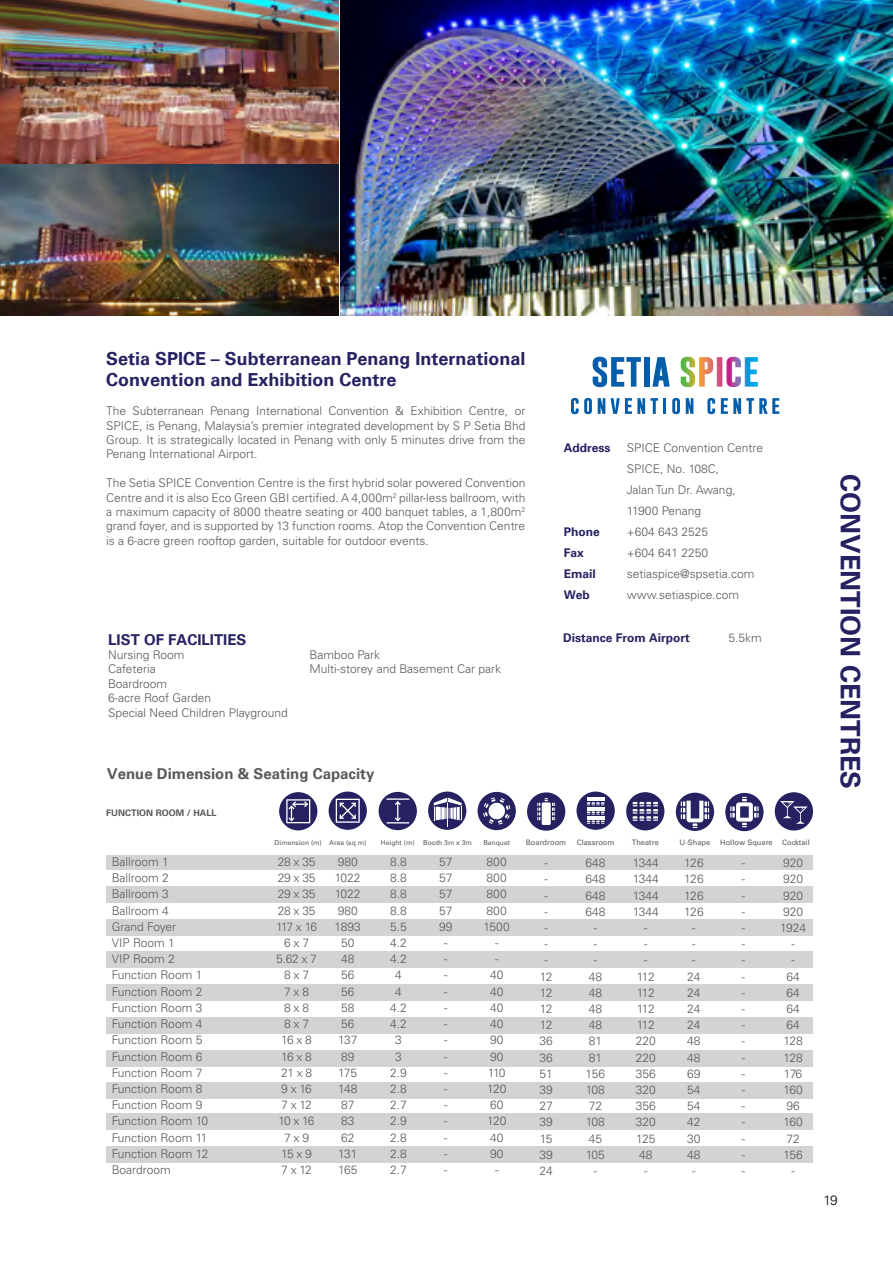
<style>
.page{position:relative;width:893px;height:1263px;background:#fff}
.page>*{position:absolute;margin:0;border:0;box-sizing:border-box;transform-origin:0 0}
.t1{font:700 27px "Univers";color:#262262}
.t2{font:700 18px/21.6px "Univers";color:#262262}
.t3{font:700 15px "Univers";color:#58595b}
.t4{font:700 15px "Univers";color:#262262}
.t5{font:300 13.5px "Univers LT Std";color:#000}
.t6{font:300 12px/16.2px "Univers LT Std";color:#58595b;text-align:center}
.t7{font:300 12px/16.2px "Univers LT Std";letter-spacing:-.075em;color:#58595b;text-align:center}
.t8{font:700 12px/21px "Univers";color:#262262}
.t9{font:700 9px "Univers";color:#58595b}
.t10{font:7.5px "Univers LT Std";color:#58595b}
.t11{font:6.75px "Univers LT Std";color:#58595b}
</style>
<div class="page">
<img style="left:340px;top:0;width:553px;height:316px">
<img style="left:0;top:0;width:338px;height:163px">
<img style="left:0;top:165px;width:338px;height:151px">
<div style="left:106px;top:855px;width:707px;height:14px;background:#d1d3d4"></div>
<div style="left:106px;top:886px;width:707px;height:16px;background:#d1d3d4"></div>
<div style="left:106px;top:919px;width:707px;height:16px;background:#d1d3d4"></div>
<div style="left:106px;top:952px;width:707px;height:16px;background:#d1d3d4"></div>
<div style="left:106px;top:984px;width:707px;height:17px;background:#d1d3d4"></div>
<div style="left:106px;top:1017px;width:707px;height:16px;background:#d1d3d4"></div>
<div style="left:106px;top:1113px;width:707px;height:17px;background:#d1d3d4"></div>
<div style="left:106px;top:1050px;width:707px;height:16px;background:#d1d3d4"></div>
<div style="left:106px;top:1146px;width:707px;height:16px;background:#d1d3d4"></div>
<div style="left:106px;top:1083px;width:707px;height:16px;background:#d1d3d4"></div>
<svg style="left:725px;top:793px;width:39px;height:38px"></svg>
<svg style="left:730px;top:797px;width:29px;height:30px"></svg>
<div style="left:676px;top:793px;width:38px;height:38px;background:#262262;border-radius:50%"></div>
<svg style="left:681px;top:801px;width:28px;height:27px"></svg>
<div style="left:626px;top:792px;width:38px;height:38px;background:#262262;border-radius:50%"></div>
<svg style="left:633px;top:802px;width:25px;height:19px"></svg>
<svg style="left:576px;top:791px;width:39px;height:39px"></svg>
<svg style="left:587px;top:802px;width:17px;height:3px"></svg>
<hr style="left:587px;top:798px;width:17px;height:3px;background:#fff">
<hr style="left:587px;top:807px;width:17px;height:3px;background:#fff">
<svg style="left:587px;top:811px;width:17px;height:13px"></svg>
<hr style="left:587px;top:816px;width:17px;height:3px;background:#fff">
<div style="left:527px;top:792px;width:38px;height:39px;background:#262262;border-radius:50%"></div>
<div style="left:542px;top:802px;width:9px;height:23px;background:#fff"></div>
<svg style="left:537px;top:798px;width:18px;height:22px"></svg>
<div style="left:478px;top:792px;width:38px;height:38px;background:#262262;border-radius:50%"></div>
<svg style="left:483px;top:797px;width:33px;height:30px"></svg>
<div style="left:379px;top:792px;width:38px;height:38px;background:#262262;border-radius:50%"></div>
<hr style="left:386px;top:798px;width:23px;height:2px;background:#fff">
<svg style="left:386px;top:801px;width:23px;height:22px"></svg>
<svg style="left:329px;top:791px;width:38px;height:39px"></svg>
<svg style="left:336px;top:799px;width:24px;height:24px"></svg>
<div style="left:279px;top:792px;width:38px;height:38px;background:#262262;border-radius:50%"></div>
<svg style="left:286px;top:799px;width:24px;height:24px"></svg>
<div style="left:428px;top:791px;width:38px;height:39px;background:#262262;border-radius:50%"></div>
<svg style="left:434px;top:798px;width:28px;height:28px"></svg>
<div style="left:775px;top:792px;width:38px;height:38px;background:#262262;border-radius:50%"></div>
<svg style="left:780px;top:801px;width:28px;height:23px"></svg>
<svg style="left:571px;top:398px;width:21px;height:16px"></svg>
<svg style="left:598px;top:398px;width:7px;height:16px"></svg>
<svg style="left:611px;top:398px;width:47px;height:16px"></svg>
<hr style="left:663px;top:398px;width:3px;height:16px;background:#045da9">
<svg style="left:672px;top:398px;width:8px;height:16px"></svg>
<svg style="left:686px;top:398px;width:7px;height:16px"></svg>
<svg style="left:707px;top:398px;width:8px;height:16px"></svg>
<svg style="left:721px;top:398px;width:58px;height:16px"></svg>
<svg style="left:681px;top:357px;width:77px;height:30px"></svg>
<svg style="left:593px;top:357px;width:48px;height:30px"></svg>
<div style="left:644px;top:357px;width:6px;height:30px;background:#045da9"></div>
<svg style="left:652px;top:357px;width:18px;height:30px"></svg>
<h2 class="t2" style="left:106px;top:348px;width:421px">Setia SPICE – Subterranean Penang International<br>Convention and Exhibition Centre</h2>
<p class="t6" style="left:106px;top:404px;width:421px;line-height:14.4px;text-align:justify">The Subterranean Penang International Convention &amp; Exhibition Centre, or SPICE, is Penang, Malaysia’s premier integrated development by S P Setia Bhd Group. It is strategically located in Penang with only 5 minutes drive from the Penang International Airport.</p>
<p class="t6" style="left:106px;top:476px;width:421px;line-height:14.4px;text-align:justify">The Setia SPICE Convention Centre is the first hybrid solar powered Convention Centre and it is also Eco Green GBI certified. A 4,000m<sup>2</sup> pillar-less ballroom, with a maximum capacity of 8000 theatre seating or 400 banquet tables, a 1,800m<sup>2 </sup>grand foyer, and is supported by 13 function rooms. Atop the Convention Centre is a 6-acre green rooftop garden, suitable for outdoor events.</p>
<p class="t4" style="left:108px;top:630px;width:140px">LIST OF FACILITIES</p>
<p class="t6" style="left:108px;top:647px;width:181px;line-height:14.4px;text-align:left">Nursing Room<br>Cafeteria<br>Boardroom<br>6-acre Roof Garden<br>Special Need Children Playground</p>
<p class="t6" style="left:310px;top:647px;width:193px;line-height:14.4px;text-align:left">Bamboo Park<br>Multi-storey and Basement Car park</p>
<p class="t3" style="left:107px;top:765px;width:269px">Venue Dimension &amp; Seating Capacity</p>
<p class="t9" style="left:106px;top:807px;width:112px">FUNCTION ROOM / HALL</p>
<p class="t8" style="left:564px;top:437px;width:48px">Address</p>
<p class="t8" style="left:564px;top:521px;width:37px">Phone<br>Fax<br>Email<br>Web</p>
<p class="t6" style="left:627px;top:437px;width:138px;line-height:21px;text-align:left">SPICE Convention Centre<br>SPICE, No. 108C,<br>Jalan Tun Dr. Awang,<br>11900 Penang<br>+604 643 2525<br>+604 641 2250 setiaspice@spsetia.com www.setiaspice.com</p>
<p class="t8" style="left:563px;top:628px;width:128px">Distance From Airport</p>
<p class="t6" style="left:729px;top:630px;width:35px">5.5km</p>
<p class="t6" style="left:112px;top:854px;width:98px;text-align:left">Ballroom 1<br>Ballroom 2<br>Ballroom 3<br>Ballroom 4<br>Grand Foyer<br>VIP Room 1<br>VIP Room 2<br>Function Room 1<br>Function Room 2<br>Function Room 3<br>Function Room 4<br>Function Room 5<br>Function Room 6<br>Function Room 7<br>Function Room 8<br>Function Room 9<br>Function Room 10<br>Function Room 11<br>Function Room 12<br>Boardroom</p>
<p class="t11" style="left:275px;top:838px;width:93px">Dimension (m) Area (sq m)</p>
<p class="t11" style="left:381px;top:838px;width:35px">Height (m)</p>
<p class="t11" style="left:423px;top:838px;width:50px">Booth 3m x 3m</p>
<p class="t11" style="left:483px;top:838px;width:28px">Banquet</p>
<p class="t10" style="left:526px;top:838px;width:42px">Boardroom</p>
<p class="t10" style="left:577px;top:838px;width:39px">Classroom</p>
<p class="t10" style="left:632px;top:838px;width:29px">Theatre</p>
<p class="t10" style="left:679px;top:838px;width:32px">U-Shape</p>
<p class="t10" style="left:720px;top:838px;width:54px">Hollow Square</p>
<p class="t10" style="left:782px;top:838px;width:29px">Cocktail</p>
<p class="t7" style="left:276px;top:854px;width:43px">28 x 35<br>29 x 35<br>29 x 35<br>28 x 35<br>117 x 16<br>6 x 7<br>5.62 x 7<br>8 x 7<br>7 x 8<br>8 x 8<br>8 x 7<br>16 x 8<br>16 x 8<br>21 x 8<br>9 x 16<br>7 x 12<br>10 x 16<br>7 x 9<br>15 x 9<br>7 x 12</p>
<p class="t6" style="left:335px;top:854px;width:28px">980<br>1022<br>1022<br>980<br>1893<br>50<br>48<br>56<br>56<br>58<br>56<br>137<br>89<br>175<br>148<br>87<br>83<br>62<br>131<br>165</p>
<p class="t6" style="left:390px;top:854px;width:18px">8.8<br>8.8<br>8.8<br>8.8<br>5.5<br>4.2<br>4.2<br>4<br>4<br>4.2<br>4.2<br>3<br>3<br>2.9<br>2.8<br>2.7<br>2.9<br>2.8<br>2.8<br>2.7</p>
<p class="t6" style="left:484px;top:854px;width:28px">800<br>800<br>800<br>800<br>1500 -<br>-<br>40<br>40<br>40<br>40<br>90<br>90<br>110<br>120<br>60<br>120<br>40<br>90<br>-</p>
<p class="t6" style="left:539px;top:855px;width:15px">-<br>-<br>-<br>-<br>-<br>-<br>-<br>12<br>12<br>12<br>12<br>36<br>36<br>51<br>39<br>27<br>39<br>15<br>39<br>24</p>
<p class="t6" style="left:585px;top:855px;width:22px">648<br>648<br>648<br>648 -<br>-<br>-<br>48<br>48<br>48<br>48<br>81<br>81<br>156<br>108<br>72<br>108<br>45<br>105 -</p>
<p class="t6" style="left:633px;top:855px;width:28px">1344<br>1344<br>1344<br>1344 -<br>-<br>-<br>112<br>112<br>112<br>112<br>220<br>220<br>356<br>320<br>356<br>320<br>125<br>48<br>-</p>
<p class="t6" style="left:684px;top:855px;width:21px">126<br>126<br>126<br>126 -<br>-<br>-<br>24<br>24<br>24<br>24<br>48<br>48<br>69<br>54<br>54<br>42<br>30<br>48 -</p>
<p class="t6" style="left:780px;top:855px;width:28px">920<br>920<br>920<br>920<br>1924 -<br>-<br>64<br>64<br>64<br>64<br>128<br>128<br>176<br>160<br>96<br>160<br>72<br>156<br>-</p>
<p class="t6" style="left:439px;top:854px;width:15px">57<br>57<br>57<br>57<br>99 -<br>-<br>-<br>-<br>-<br>-<br>-<br>-<br>-<br>-<br>-<br>-<br>-<br>-<br>-</p>
<p class="t6" style="left:742px;top:855px;width:5px;text-align:justify">- - - - - - - - - - - - - - - - - - - -</p>
<h1 class="t1" style="left:866px;top:474px;width:317px;rotate:90deg">CONVENTION CENTRES</h1>
<p class="t5" style="left:823px;top:1192px;width:16px">19</p>
</div>
